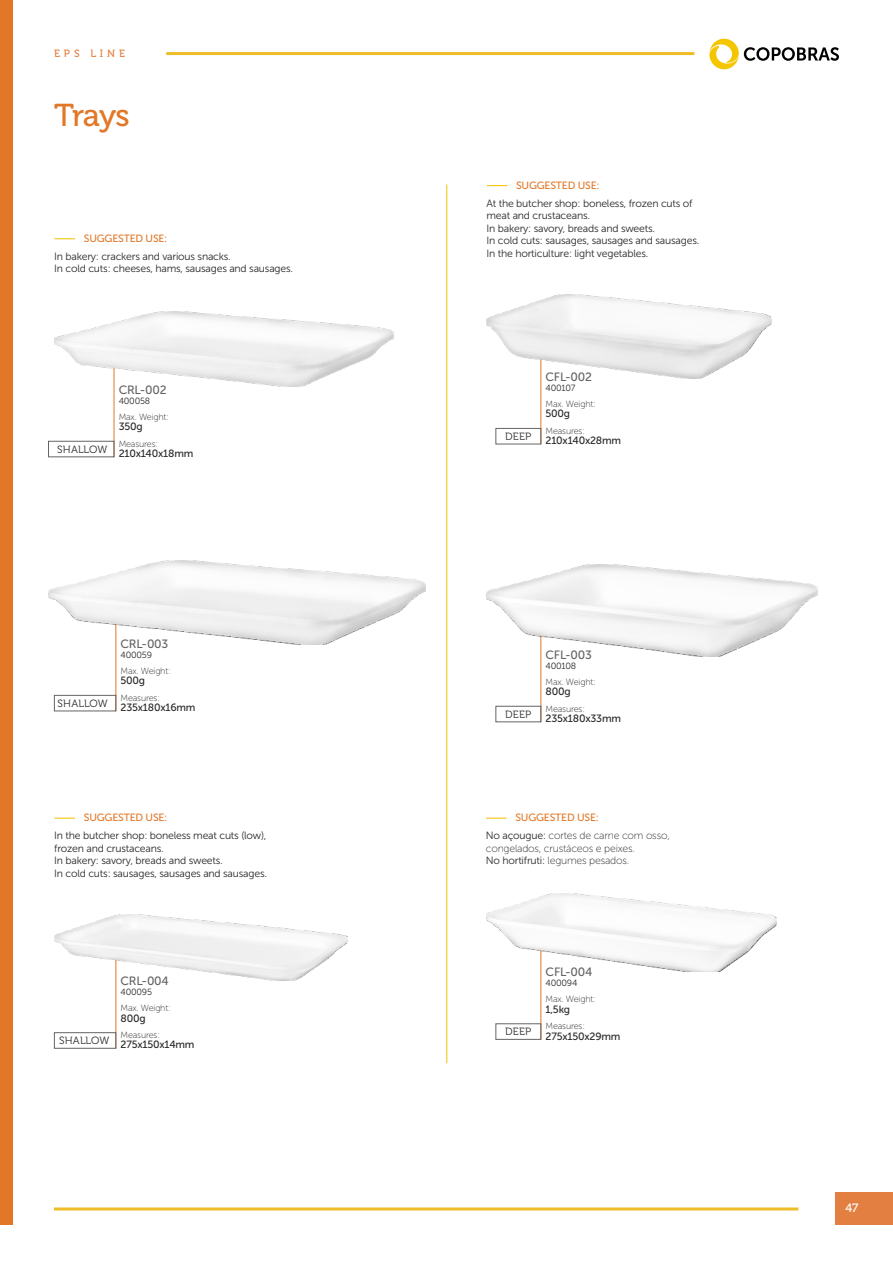
<style>
.page{position:relative;width:893px;height:1263px;background:#fff}
.page>*{position:absolute;margin:0;border:0;box-sizing:border-box;transform-origin:0 0}
.t1{font:31.5px "Museo 500";letter-spacing:-.04em;color:#e27727}
.t2{font:12px "Museo Sans 500";letter-spacing:-.02em;color:#646363}
.t3{font:12px "Museo 500";color:#fff}
.t4{font:10.5px/12.6px "Museo Sans 300";letter-spacing:-.02em;color:#282828}
.t5{font:10.5px "Museo Sans 500";letter-spacing:-.02em;color:#282827}
.t6{font:10.5px/12.6px "Museo Sans 100";letter-spacing:-.02em;color:#282828}
.t7{font:10.5px "Museo Sans 500";letter-spacing:-.02em;color:#e27727}
.t8{font:10.5px "Museo 300";letter-spacing:.02em;color:#282828}
.t9{font:10.5px "Museo 500";letter-spacing:.375em;color:#e37f41}
.t10{font:9px "Museo Sans 100";letter-spacing:-.02em;color:#282827}
.t11{font:9px "Museo Sans 300";letter-spacing:-.025em;color:#282828}
.s1{font-family:"Museo Sans 300"}
</style>
<div class="page">
<div style="left:835px;top:1193px;width:58px;height:32px;background:#e37f41"></div>
<hr style="left:54px;top:1207px;width:744px;height:3px;background:#efbd28">
<hr style="left:166px;top:52px;width:528px;height:3px;background:#efbd28">
<svg style="left:709px;top:38px;width:130px;height:32px"></svg>
<div style="left:0;top:0;width:13px;height:1224px;background:#e27727"></div>
<hr style="left:540px;top:944px;width:1px;height:95px;background:#e27727">
<hr style="left:115px;top:947px;width:1px;height:101px;background:#e27727">
<hr style="left:114px;top:364px;width:1px;height:93px;background:#e27727">
<hr style="left:115px;top:618px;width:1px;height:93px;background:#e27727">
<hr style="left:446px;top:185px;width:1px;height:878px;background:#f3c300">
<hr style="left:540px;top:629px;width:1px;height:93px;background:#e27727">
<hr style="left:540px;top:351px;width:1px;height:93px;background:#e27727">
<img style="left:55px;top:311px;width:338px;height:76px">
<img style="left:487px;top:295px;width:284px;height:83px">
<img style="left:48px;top:560px;width:378px;height:84px">
<img style="left:487px;top:564px;width:331px;height:92px">
<img style="left:55px;top:914px;width:292px;height:66px">
<img style="left:487px;top:893px;width:290px;height:78px">
<svg style="left:55px;top:238px;width:20px;height:1px"></svg>
<svg style="left:55px;top:818px;width:20px;height:1px"></svg>
<svg style="left:486px;top:818px;width:20px;height:1px"></svg>
<svg style="left:487px;top:185px;width:20px;height:1px"></svg>
<div style="left:48px;top:441px;width:66px;height:16px;border:1px solid #646464"></div>
<div style="left:54px;top:695px;width:62px;height:16px;border:1px solid #646464"></div>
<div style="left:54px;top:1032px;width:62px;height:17px;border:1px solid #646464"></div>
<div style="left:495px;top:428px;width:46px;height:16px;border:1px solid #646464"></div>
<div style="left:495px;top:706px;width:46px;height:16px;border:1px solid #646464"></div>
<div style="left:495px;top:1023px;width:46px;height:17px;border:1px solid #646464"></div>
<p class="t9" style="left:54px;top:47px;width:73px">EPS LINE</p>
<h1 class="t1" style="left:54px;top:98px;width:77px">Trays</h1>
<p class="t7" style="left:84px;top:232px;width:85px">SUGGESTED USE:</p>
<p class="t4" style="left:54px;top:250px;width:240px">In bakery: crackers and various snacks.<br>In cold cuts: cheeses, hams, sausages and sausages.</p>
<p class="t2" style="left:119px;top:383px;width:49px">CRL-002</p>
<p class="t11" style="left:119px;top:396px;width:33px">400058</p>
<p class="t8" style="left:57px;top:443px;width:52px">SHALLOW</p>
<p class="t10" style="left:119px;top:412px;width:52px">Max. Weight:</p>
<p class="t5" style="left:119px;top:421px;width:26px">350g</p>
<p class="t10" style="left:119px;top:439px;width:41px">Measures:</p>
<p class="t5" style="left:119px;top:448px;width:76px">210x140x18mm</p>
<p class="t8" style="left:58px;top:697px;width:52px">SHALLOW</p>
<p class="t2" style="left:121px;top:637px;width:49px">CRL-003</p>
<p class="t11" style="left:121px;top:650px;width:33px">400059</p>
<p class="t10" style="left:121px;top:666px;width:52px">Max. Weight:</p>
<p class="t5" style="left:121px;top:675px;width:26px">500g</p>
<p class="t10" style="left:121px;top:693px;width:41px">Measures:</p>
<p class="t5" style="left:121px;top:702px;width:76px">235x180x16mm</p>
<p class="t7" style="left:516px;top:179px;width:85px">SUGGESTED USE:</p>
<p class="t4" style="left:487px;top:197px;width:214px">At the butcher shop: boneless, frozen cuts of meat and crustaceans.<br>In bakery: savory, breads and sweets.<br>In cold cuts: sausages, sausages and sausages.<br>In the horticulture: light vegetables.</p>
<p class="t2" style="left:546px;top:370px;width:48px">CFL-002</p>
<p class="t11" style="left:546px;top:383px;width:31px">400107</p>
<p class="t8" style="left:505px;top:430px;width:27px">DEEP</p>
<p class="t10" style="left:546px;top:399px;width:52px">Max. Weight:</p>
<p class="t5" style="left:546px;top:408px;width:26px">500g</p>
<p class="t10" style="left:546px;top:426px;width:41px">Measures:</p>
<p class="t5" style="left:546px;top:435px;width:77px">210x140x28mm</p>
<p class="t8" style="left:505px;top:708px;width:27px">DEEP</p>
<p class="t2" style="left:546px;top:648px;width:48px">CFL-003</p>
<p class="t11" style="left:546px;top:661px;width:32px">400108</p>
<p class="t10" style="left:546px;top:677px;width:52px">Max. Weight:</p>
<p class="t5" style="left:546px;top:686px;width:27px">800g</p>
<p class="t10" style="left:546px;top:704px;width:41px">Measures:</p>
<p class="t5" style="left:546px;top:713px;width:77px">235x180x33mm</p>
<p class="t7" style="left:84px;top:812px;width:85px">SUGGESTED USE:</p>
<p class="t7" style="left:515px;top:812px;width:85px">SUGGESTED USE:</p>
<p class="t4" style="left:54px;top:829px;width:214px">In the butcher shop: boneless meat cuts (low), frozen and crustaceans.<br>In bakery: savory, breads and sweets.<br>In cold cuts: sausages, sausages and sausages.</p>
<p class="t6" style="left:486px;top:829px;width:186px"><span class="s1">No açougue:</span> cortes de carne com osso, congelados, crustáceos e peixes.<br><span class="s1">No hortifruti:</span> legumes pesados.</p>
<p class="t8" style="left:59px;top:1035px;width:52px">SHALLOW</p>
<p class="t2" style="left:121px;top:974px;width:50px">CRL-004</p>
<p class="t5" style="left:121px;top:1012px;width:27px">800g</p>
<p class="t5" style="left:121px;top:1039px;width:75px">275x150x14mm</p>
<p class="t11" style="left:121px;top:987px;width:33px">400095</p>
<p class="t10" style="left:121px;top:1003px;width:52px">Max. Weight:</p>
<p class="t10" style="left:121px;top:1030px;width:41px">Measures:</p>
<p class="t8" style="left:505px;top:1026px;width:27px">DEEP</p>
<p class="t2" style="left:546px;top:965px;width:48px">CFL-004</p>
<p class="t5" style="left:546px;top:1003px;width:26px">1,5kg</p>
<p class="t5" style="left:546px;top:1030px;width:76px">275x150x29mm</p>
<p class="t11" style="left:546px;top:978px;width:33px">400094</p>
<p class="t10" style="left:546px;top:994px;width:52px">Max. Weight:</p>
<p class="t10" style="left:546px;top:1021px;width:41px">Measures:</p>
<p class="t3" style="left:845px;top:1201px;width:15px">47</p>
</div>
